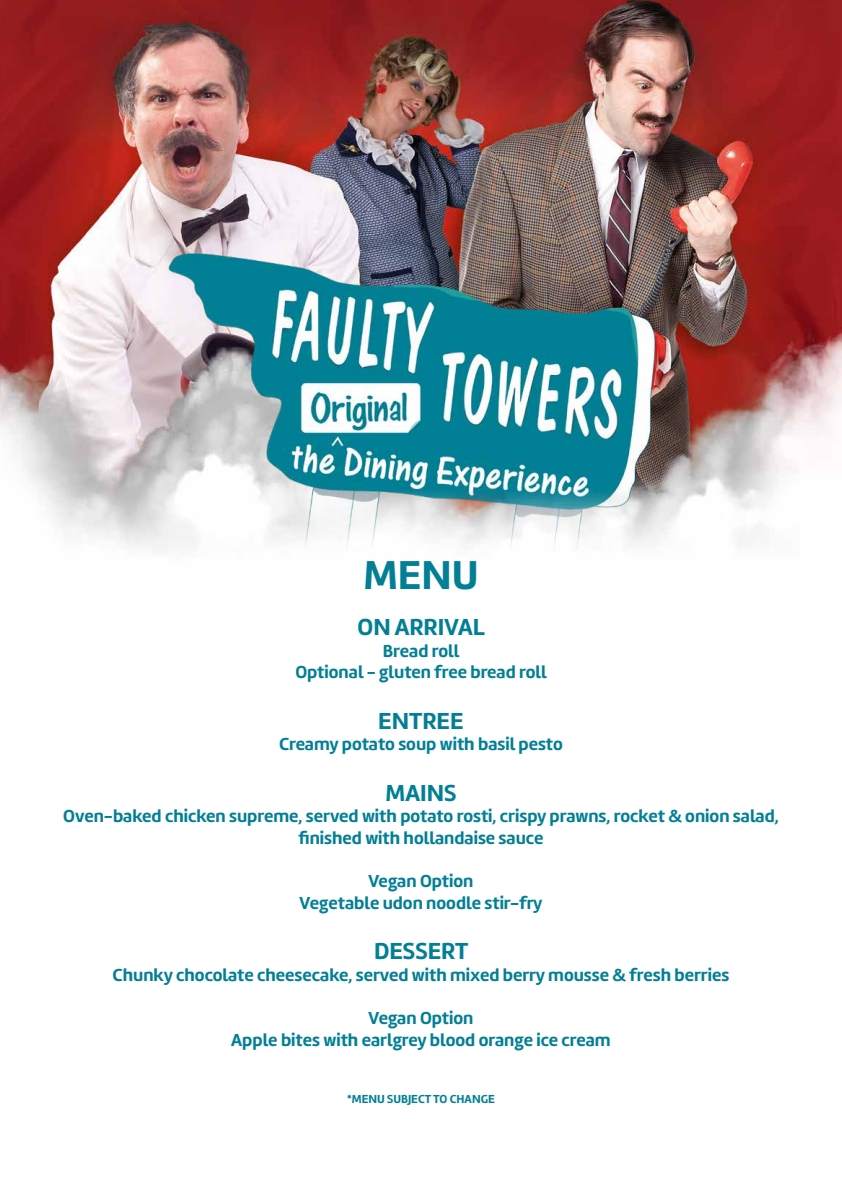
<style>
.page{position:relative;width:842px;height:1191px;background:#fff}
.page>*{position:absolute;margin:0;border:0;box-sizing:border-box;transform-origin:0 0}
.t1{font:700 41.8px "Marine";color:#027f95}
.t2{font:700 24px "Marine";color:#027f95}
.t3{font:700 18px/21.6px "Marine";color:#027f95;text-align:center}
.t4{font:700 12px "Marine";color:#027f95}
</style>
<div class="page">
<img style="left:0;top:0;width:842px;height:549px">
<img style="left:155px;top:214px;width:512px;height:336px">
<h1 class="t1" style="left:363px;top:547px;width:117px">MENU</h1>
<h2 class="t2" style="left:358px;top:611px;width:129px">ON ARRIVAL</h2>
<p class="t3" style="left:295px;top:639px;width:253px">Bread roll<br>Optional - gluten free bread roll</p>
<h2 class="t2" style="left:378px;top:705px;width:87px">ENTREE</h2>
<p class="t3" style="left:279px;top:733px;width:285px">Creamy potato soup with basil pesto</p>
<h2 class="t2" style="left:385px;top:777px;width:72px">MAINS</h2>
<p class="t3" style="left:63px;top:805px;width:717px">Oven-baked chicken supreme, served with potato rosti, crispy prawns, rocket &amp; onion salad, finished with hollandaise sauce</p>
<p class="t3" style="left:300px;top:870px;width:244px">Vegan Option<br>Vegetable udon noodle stir-fry</p>
<h2 class="t2" style="left:374px;top:935px;width:96px">DESSERT</h2>
<p class="t3" style="left:113px;top:963px;width:618px">Chunky chocolate cheesecake, served with mixed berry mousse &amp; fresh berries</p>
<p class="t3" style="left:231px;top:1007px;width:381px">Vegan Option<br>Apple bites with earlgrey blood orange ice cream</p>
<p class="t4" style="left:347px;top:1091px;width:149px">*MENU SUBJECT TO CHANGE</p>
</div>
